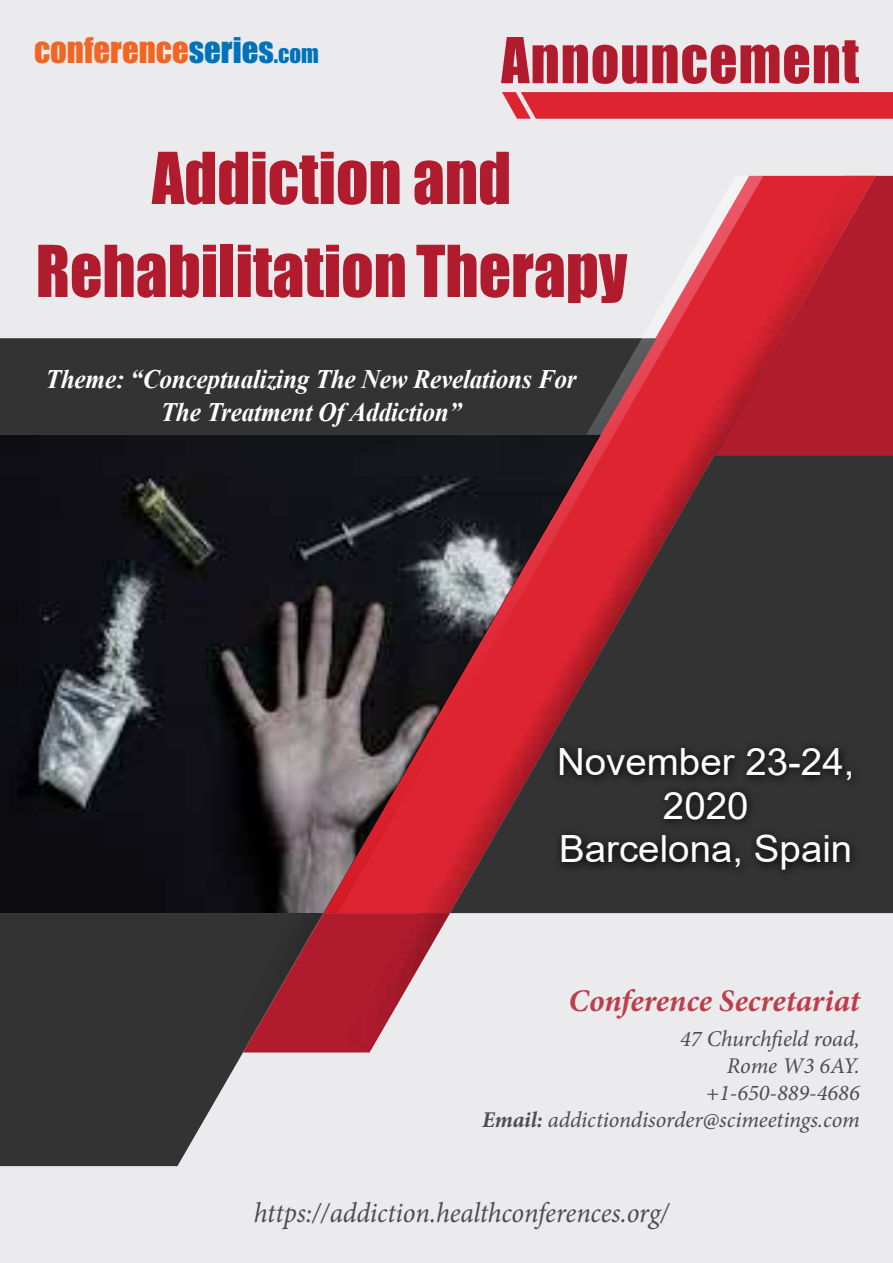
<style>
.page{position:relative;width:893px;height:1263px;background:#ebebed}
.page>*{position:absolute;margin:0;border:0;box-sizing:border-box;transform-origin:0 0}
.t1{font:66px/93px "Impact";color:#b01c2e;text-align:center;scale:.96 1}
.t2{font:58.35px "Impact";letter-spacing:.02em;color:#b01c2e;scale:.95 1}
.t3{font:37.5px/43.7px "Arial";color:#fff;text-align:center}
.t4{font:32.7px "Impact";color:#f26522}
.t5{font:italic 700 31.5px "Minion Pro";letter-spacing:-.005em;color:#bc3e4d}
.t6{font:italic 28.5px "Minion Pro";letter-spacing:-.005em;color:#4d4d4f;scale:.95 1}
.t7{font:italic 700 26.7px/32.4px "Times New Roman";letter-spacing:-.01em;color:#fff;text-align:center;scale:.95 1}
.t8{font:italic 22.5px/27px "Minion Pro";letter-spacing:-.005em;color:#4d4d4f;text-align:right}
.s1{color:#0072bc}
.s2{font-size:22.95px;color:#0072bc}
.s3{font-weight:700}
</style>
<div class="page">
<svg style="left:0;top:913px;width:323px;height:253px;fill:#333"></svg>
<div style="left:875px;top:176px;width:18px;height:279px;background:#b01c2e"></div>
<svg style="left:480px;top:176px;width:395px;height:738px;fill:#b01c2e"></svg>
<div style="left:322px;top:913px;width:24px;height:139px;background:#b01c2e"></div>
<div style="left:0;top:338px;width:310px;height:97px;background:#333"></div>
<img style="left:763px;top:209px;width:93px;height:246px">
<img style="left:763px;top:280px;width:22px;height:135px">
<img style="left:783px;top:200px;width:48px;height:136px">
<img style="left:829px;top:176px;width:46px;height:80px">
<img style="left:346px;top:913px;width:104px;height:139px">
<img style="left:217px;top:913px;width:105px;height:139px">
<div style="left:763px;top:455px;width:130px;height:458px;background:#333"></div>
<svg style="left:310px;top:176px;width:453px;height:737px"></svg>
<svg style="left:502px;top:92px;width:391px;height:27px"></svg>
<img style="left:0;top:435px;width:600px;height:478px">
<svg style="left:552px;top:741px;width:309px;height:139px;fill:#303030"></svg>
<h3 class="t4" style="left:34px;top:25px;width:286px">conference<span class="s1">series</span><span class="s2">.com</span></h3>
<h2 class="t2" style="left:501px;top:15px;width:378px">Announcement</h2>
<h1 class="t1" style="left:36px;top:130px;width:618px">Addiction and<br>Rehabilitation Therapy</h1>
<p class="t7" style="left:45px;top:362px;width:561px">Theme: “Conceptualizing The New Revelations For<br>The Treatment Of Addiction”</p>
<h3 class="t3" style="left:557px;top:740px;width:299px">November 23-24,<br>2020<br>Barcelona, Spain</h3>
<h3 class="t5" style="left:568px;top:978px;width:293px">Conference Secretariat</h3>
<p class="t8" style="left:482px;top:1026px;width:379px">47 Churchfield road,<br>Rome W3 6AY.<br>+1-650-889-4686<br><span class="s3">Email:</span> addictiondisorder@scimeetings.com</p>
<p class="t6" style="left:254px;top:1193px;width:439px">https://addiction.healthconferences.org/</p>
</div>
